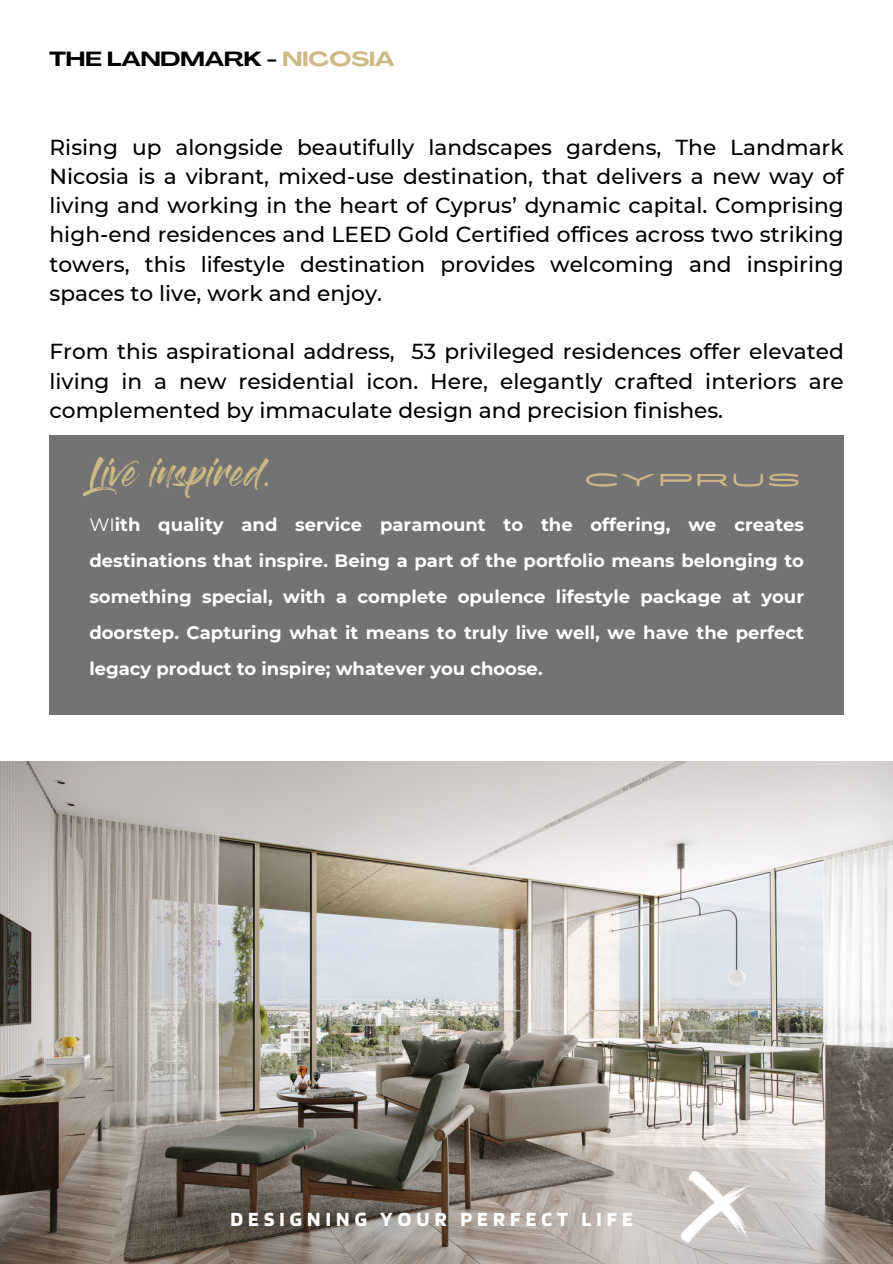
<style>
.page{position:relative;width:893px;height:1264px;background:#fff}
.page>*{position:absolute;margin:0;border:0;box-sizing:border-box;transform-origin:0 0}
.t1{font:28.5px "Gloss And Bloom";color:#cdb984}
.t2{font:500 21.75px/29.2px "Montserrat";color:#000;text-align:justify}
.t3{font:700 21px "Blinker";letter-spacing:.245em;color:#fff}
.t4{font:700 20.25px "Agrandir Grand";color:#000}
.t5{font:700 18px/36px "Montserrat";color:#fff;text-align:justify}
.s1{color:#cdb984}
.s2{font-weight:400}
</style>
<div class="page">
<div style="left:50px;top:435px;width:793px;height:140px;background:#737373"></div>
<div style="left:50px;top:574px;width:793px;height:140px;background:#737373"></div>
<img style="left:0;top:761px;width:892px;height:502px">
<img style="left:586px;top:473px;width:213px;height:14px">
<img style="left:602px;top:1087px;width:242px;height:176px">
<p class="t4" style="left:50px;top:50px;width:346px">THE LANDMARK - <span class="s1">NICOSIA</span></p>
<p class="t2" style="left:50px;top:132px;width:795px">Rising up alongside beautifully landscapes gardens, The Landmark Nicosia is a vibrant, mixed-use destination, that delivers a new way of living and working in the heart of Cyprus’ dynamic capital. Comprising high-end residences and LEED Gold Certified offices across two striking towers, this lifestyle destination provides welcoming and inspiring spaces to live, work and enjoy.</p>
<p class="t2" style="left:50px;top:337px;width:795px">From this aspirational address, 53 privileged residences offer elevated living in a new residential icon. Here, elegantly crafted interiors are complemented by immaculate design and precision finishes.</p>
<p class="t1" style="left:89px;top:464px;width:183px">Live inspired.</p>
<p class="t5" style="left:89px;top:506px;width:716px"><span class="s2">WI</span>ith quality and service paramount to the offering, we creates destinations that inspire. Being a part of the portfolio means belonging to something special, with a complete opulence lifestyle package at your doorstep. Capturing what it means to truly live well, we have the perfect legacy product to inspire; whatever you choose.</p>
<p class="t3" style="left:230px;top:1206px;width:404px">DESIGNING YOUR PERFECT LIFE</p>
</div>
